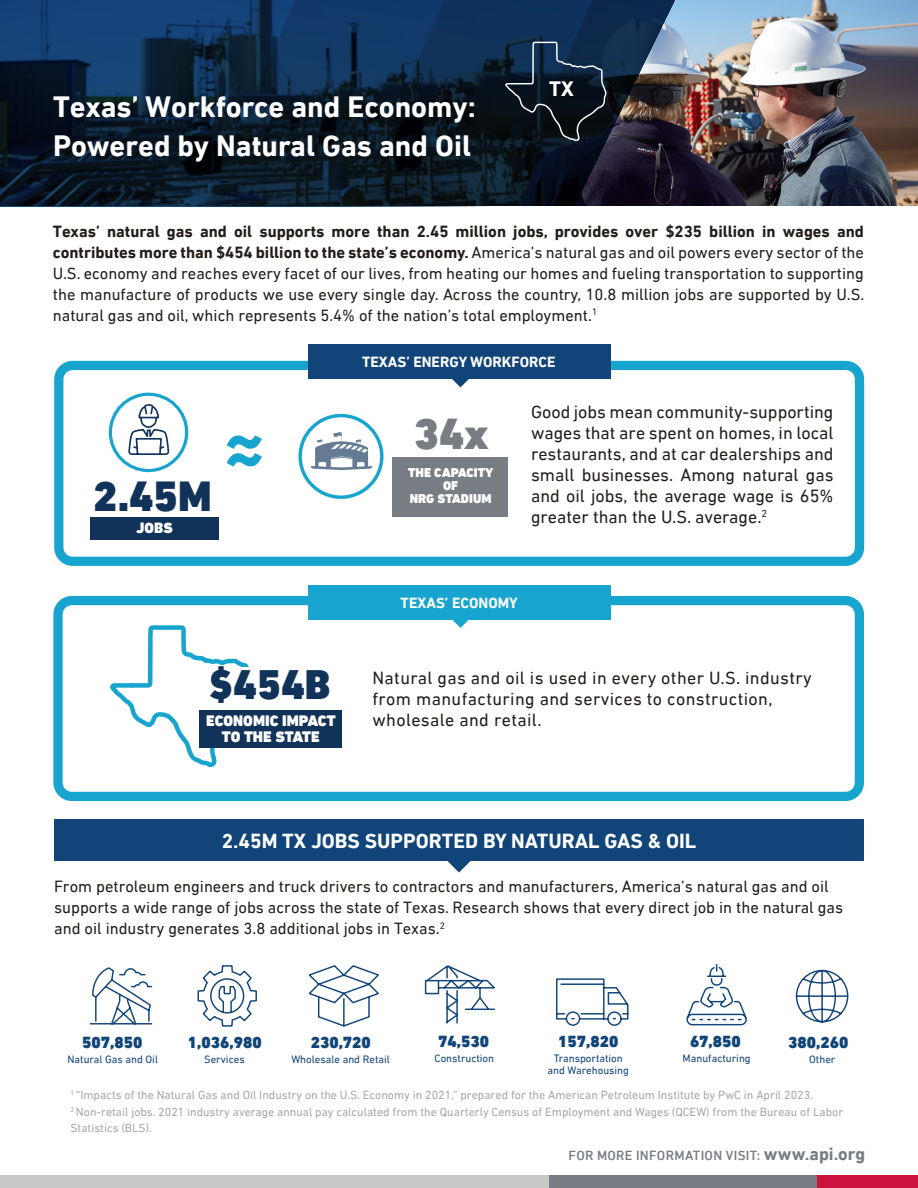
<style>
.page{position:relative;width:918px;height:1188px;background:#fff}
.page>*{position:absolute;margin:0;border:0;box-sizing:border-box;transform-origin:0 0}
.t1{font:italic 700 condensed 97.5px "DIN Next LT Pro";color:#17a5cf}
.t2{font:900 44.25px "DIN Next LT Pro";color:#787d83}
.t3{font:900 42.9px "DIN Next LT Pro";color:#113359}
.t4{font:900 42px "DIN Next LT Pro";color:#113359}
.t5{font:700 30px "DIN Next LT Pro";color:#fff}
.t6{font:700 21.3px "DIN Next LT Pro";color:#fff}
.t7{font:700 20.85px "DIN Next LT Pro";color:#fff}
.t8{font:18px/21px "DIN Next LT Pro";letter-spacing:.02em;color:#241e1b}
.t9{font:16.5px/21px "DIN Next LT Pro";color:#241e1b}
.t10{font:900 16.35px "DIN Next LT Pro";color:#114478}
.t11{font:900 15.45px "DIN Next LT Pro";color:#fff}
.t12{font:900 15.15px "DIN Next LT Pro";color:#fff}
.t13{font:700 15px "DIN Next LT Pro";color:#fff}
.t14{font:500 13.5px "DIN Next LT Pro";letter-spacing:.02em;color:#787d83}
.t15{font:900 12.9px "DIN Next LT Pro";color:#fff}
.t16{font:12px/16.5px "DIN Next LT Pro";color:#a6a7ab}
.t17{font:10.95px/12px "DIN Next LT Pro";color:#114478;text-align:center}
.s1{font-weight:700}
.s2{font-weight:700;font-size:18px}
</style>
<div class="page">
<svg style="left:110px;top:625px;width:139px;height:143px"></svg>
<div style="left:53px;top:596px;width:811px;height:205px;border:9px solid #17a5cf;border-radius:14px"></div>
<img style="left:681px;top:0;width:237px;height:206px">
<div style="left:0;top:0;width:681px;height:207px;background:#000;opacity:.3"></div>
<svg style="left:0;top:0;width:302px;height:207px;background:#0c243e"></svg>
<div style="left:54px;top:819px;width:810px;height:42px;background:#114478"></div>
<svg style="left:447px;top:861px;width:24px;height:12px"></svg>
<div style="left:0;top:1175px;width:549px;height:13px;background:#c8c9c9"></div>
<div style="left:549px;top:1175px;width:268px;height:13px;background:#787d83"></div>
<div style="left:817px;top:1175px;width:101px;height:13px;background:#cd123d"></div>
<div style="left:199px;top:668px;width:143px;height:42px;background:#fff"></div>
<svg style="left:89px;top:967px;width:64px;height:58px"></svg>
<svg style="left:197px;top:965px;width:60px;height:62px"></svg>
<svg style="left:308px;top:965px;width:71px;height:62px"></svg>
<svg style="left:424px;top:965px;width:71px;height:59px"></svg>
<svg style="left:686px;top:964px;width:61px;height:62px"></svg>
<svg style="left:795px;top:969px;width:54px;height:54px"></svg>
<svg style="left:555px;top:978px;width:74px;height:48px"></svg>
<div style="left:54px;top:361px;width:810px;height:205px;border:9px solid #17a5cf;border-radius:14px"></div>
<svg style="left:452px;top:379px;width:17px;height:8px"></svg>
<div style="left:308px;top:345px;width:302px;height:34px;background:#114478"></div>
<div style="left:90px;top:517px;width:129px;height:23px;background:#113359"></div>
<svg style="left:450px;top:619px;width:21px;height:9px"></svg>
<div style="left:308px;top:585px;width:302px;height:34px;background:#17a5cf"></div>
<svg style="left:110px;top:394px;width:77px;height:77px"></svg>
<div style="left:109px;top:393px;width:79px;height:79px;border:3px solid #17a5cf;border-radius:50%"></div>
<svg style="left:127px;top:405px;width:43px;height:68px"></svg>
<div style="left:392px;top:457px;width:115px;height:60px;background:#787d83"></div>
<div style="left:298px;top:414px;width:86px;height:85px;border:3px solid #17a5cf;border-radius:50%"></div>
<svg style="left:311px;top:432px;width:61px;height:38px"></svg>
<svg style="left:503px;top:41px;width:105px;height:102px;background:#162433"></svg>
<div style="left:199px;top:710px;width:143px;height:38px;background:#113359"></div>
<p class="t5" style="left:53px;top:89px;width:424px">Texas’ Workforce and Economy:</p>
<p class="t5" style="left:53px;top:128px;width:420px">Powered by Natural Gas and Oil</p>
<p class="t6" style="left:549px;top:76px;width:26px">TX</p>
<p class="t9" style="left:53px;top:220px;width:813px;text-align:justify"><span class="s1">Texas’ natural gas and oil supports more than 2.45 million jobs, provides over $235 billion in wages and contributes more than $454 billion to the state’s economy.</span> America’s natural gas and oil powers every sector of the U.S. economy and reaches every facet of our lives, from heating our homes and fueling transportation to supporting the manufacture of products we use every single day. Across the country, 10.8 million jobs are supported by U.S. natural gas and oil, which represents 5.4% of the nation’s total employment.<sup>1</sup></p>
<p class="t3" style="left:93px;top:471px;width:120px">2.45M</p>
<p class="t12" style="left:136px;top:519px;width:38px">JOBS</p>
<p class="t1" style="left:223px;top:390px;width:42px">≈</p>
<p class="t4" style="left:209px;top:660px;width:123px">$454B</p>
<p class="t11" style="left:206px;top:711px;width:131px">ECONOMIC IMPACT</p>
<p class="t11" style="left:222px;top:727px;width:99px">TO THE STATE</p>
<p class="t13" style="left:362px;top:353px;width:195px">TEXAS’ ENERGY WORKFORCE</p>
<p class="t2" style="left:414px;top:407px;width:77px">34x</p>
<p class="t15" style="left:408px;top:465px;width:87px">THE CAPACITY</p>
<p class="t15" style="left:443px;top:478px;width:17px">OF</p>
<p class="t15" style="left:410px;top:491px;width:83px">NRG STADIUM</p>
<p class="t8" style="left:531px;top:401px;width:304px;text-align:justify">Good jobs mean community-supporting wages that are spent on homes, in local restaurants, and at car dealerships and small businesses. Among natural gas and oil jobs, the average wage is 65% greater than the U.S. average.<sup>2</sup></p>
<p class="t13" style="left:401px;top:594px;width:119px">TEXAS’ ECONOMY</p>
<p class="t8" style="left:372px;top:667px;width:441px">Natural gas and oil is used in every other U.S. industry from manufacturing and services to construction, wholesale and retail.</p>
<p class="t7" style="left:222px;top:829px;width:476px">2.45M TX JOBS SUPPORTED BY NATURAL GAS &amp; OIL</p>
<p class="t9" style="left:54px;top:876px;width:791px">From petroleum engineers and truck drivers to contractors and manufacturers, America’s natural gas and oil supports a wide range of jobs across the state of Texas. Research shows that every direct job in the natural gas and oil industry generates 3.8 additional jobs in Texas.<sup>2</sup></p>
<p class="t10" style="left:438px;top:1031px;width:52px">74,530</p>
<p class="t17" style="left:435px;top:1052px;width:61px">Construction</p>
<p class="t10" style="left:690px;top:1031px;width:52px">67,850</p>
<p class="t17" style="left:683px;top:1052px;width:70px">Manufacturing</p>
<p class="t10" style="left:558px;top:1032px;width:62px">157,820</p>
<p class="t17" style="left:548px;top:1052px;width:83px">Transportation and Warehousing</p>
<p class="t16" style="left:70px;top:1087px;width:744px"><sup>1</sup> “Impacts of the Natural Gas and Oil Industry on the U.S. Economy in 2021,” prepared for the American Petroleum Institute by PwC in April 2023.</p>
<p class="t16" style="left:70px;top:1103px;width:774px"><sup>2</sup> Non-retail jobs. 2021 industry average annual pay calculated from the Quarterly Census of Employment and Wages (QCEW) from the Bureau of Labor<br>Statistics (BLS).</p>
<p class="t10" style="left:311px;top:1032px;width:62px">230,720</p>
<p class="t17" style="left:291px;top:1053px;width:100px">Wholesale and Retail</p>
<p class="t10" style="left:82px;top:1033px;width:62px">507,850</p>
<p class="t17" style="left:67px;top:1053px;width:92px">Natural Gas and Oil</p>
<p class="t10" style="left:188px;top:1033px;width:75px">1,036,980</p>
<p class="t17" style="left:204px;top:1053px;width:42px">Services</p>
<p class="t10" style="left:788px;top:1033px;width:62px">380,260</p>
<p class="t17" style="left:809px;top:1053px;width:28px">Other</p>
<p class="t14" style="left:569px;top:1148px;width:298px">FOR MORE INFORMATION VISIT: <span class="s2">www.api.org</span></p>
</div>
